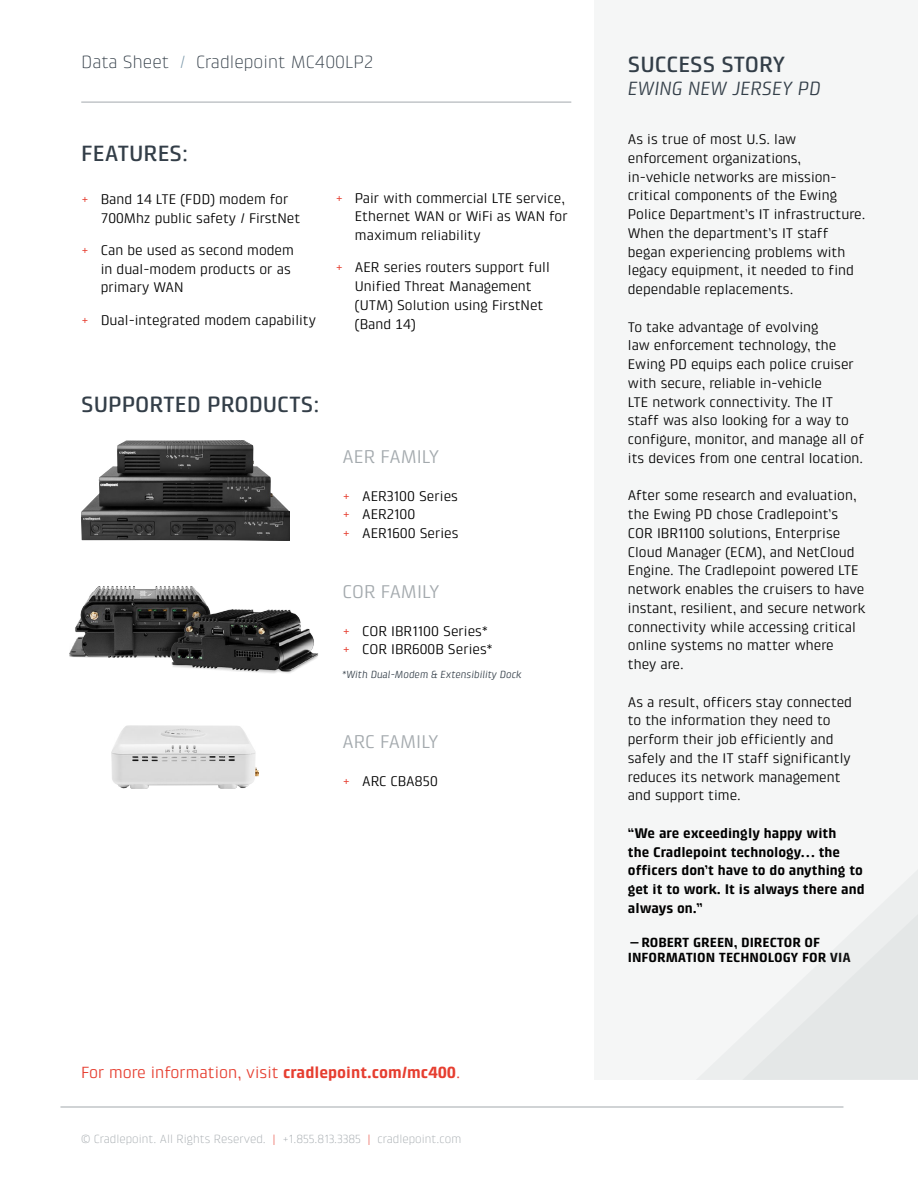
<style>
.page{position:relative;width:918px;height:1188px;background:#fff}
.page>*{position:absolute;margin:0;border:0;box-sizing:border-box;transform-origin:0 0}
.t1{font:500 22.5px "Klint Pro";color:#333e48}
.t2{font:italic 19.5px "Klint Pro";color:#333e48}
.t3{font:18.75px "Klint Pro";color:#a3a9ad}
.t4{font:300 18px "Klint LT Pro";color:#333e48}
.t5{font:16.5px "Klint Pro";color:#e63e30}
.t6{font:14.25px/18.8px "Klint Pro";color:#000}
.t7{font:700 14.25px/18.8px "Klint Pro";color:#000}
.t8{font:14.25px/18.8px "Klint LT Pro";color:#000}
.t9{font:700 13.5px/15px "Klint Pro";color:#000}
.t10{font:300 12px "Klint LT Pro";color:#a3a9ad}
.t11{font:italic 10.5px "Klint Pro";color:#333e48}
.s1{color:#7a97a9}
.s2{font-family:"Klint LT Pro"}
.s3{color:#e63e30}
.s4{font-family:"Klint Pro";color:#e63e30}
.s5{font-family:"Klint Pro"}
.s6{font-weight:700}
</style>
<div class="page">
<hr style="left:81px;top:102px;width:490px;height:1px;background:#a3a9ad">
<hr style="left:60px;top:1107px;width:783px;height:1px;background:#a3a9ad">
<div style="left:594px;top:0;width:324px;height:1080px;background:#f5f6f6"></div>
<svg style="left:742px;top:914px;width:176px;height:166px"></svg>
<img style="left:69px;top:586px;width:249px;height:87px">
<img style="left:112px;top:726px;width:147px;height:62px">
<img style="left:81px;top:440px;width:208px;height:100px">
<p class="t4" style="left:81px;top:52px;width:293px">Data Sheet <span class="s1">/</span> Cradlepoint MC400LP2</p>
<h1 class="t1" style="left:628px;top:52px;width:159px">SUCCESS STORY</h1>
<h2 class="t2" style="left:628px;top:78px;width:195px">EWING NEW JERSEY PD</h2>
<p class="t6" style="left:628px;top:130px;width:239px">As is true of most U.S. law enforcement organizations, in-vehicle networks are mission&shy;critical components of the Ewing<br>Police Department’s IT infrastructure.<br>When the department’s IT staff began experiencing problems with legacy equipment, it needed to find dependable replacements.</p>
<p class="t6" style="left:628px;top:317px;width:238px">To take advantage of evolving<br>law enforcement technology, the Ewing PD equips each police cruiser with secure, reliable in-vehicle<br>LTE network connectivity. The IT staff was also looking for a way to configure, monitor, and manage all of its devices from one central location.</p>
<p class="t6" style="left:628px;top:486px;width:239px">After some research and evaluation, the Ewing PD chose Cradlepoint’s COR <span class="s2">IBR1100</span> solutions, Enterprise Cloud Manager (ECM), and NetCloud Engine. The Cradlepoint powered LTE network enables the cruisers to have instant, resilient, and secure network connectivity while accessing critical online systems no matter where they are.</p>
<p class="t6" style="left:628px;top:692px;width:226px">As a result, officers stay connected to the information they need to perform their job efficiently and safely and the IT staff significantly reduces its network management and support time.</p>
<p class="t7" style="left:628px;top:824px;width:238px">“We are exceedingly happy with<br>the Cradlepoint technology… the officers don’t have to do anything to get it to work. It is always there and always on.”</p>
<p class="t9" style="left:628px;top:935px;width:225px">—ROBERT GREEN, DIRECTOR OF<br>INFORMATION TECHNOLOGY FOR VIA</p>
<h1 class="t1" style="left:81px;top:141px;width:108px">FEATURES:</h1>
<p class="t6" style="left:101px;top:190px;width:201px;text-indent:-19px"><span class="s3">+</span> Band 14 LTE (FDD) modem for<br>700Mhz public safety / FirstNet</p>
<p class="t6" style="left:101px;top:241px;width:195px;text-indent:-19px"><span class="s3">+</span> Can be used as second modem in dual-modem products or as primary WAN</p>
<p class="t6" style="left:81px;top:310px;width:236px"><span class="s3">+</span> Dual-integrated modem capability</p>
<p class="t6" style="left:355px;top:188px;width:214px;text-indent:-19px"><span class="s3">+</span> Pair with commercial LTE service,<br>Ethernet WAN or WiFi as WAN for maximum reliability</p>
<p class="t6" style="left:355px;top:258px;width:196px;text-indent:-19px"><span class="s3">+</span> AER series routers support full<br>Unified Threat Management (UTM) Solution using FirstNet (Band 14)</p>
<h1 class="t1" style="left:81px;top:391px;width:240px">SUPPORTED PRODUCTS:</h1>
<h3 class="t3" style="left:343px;top:446px;width:98px">AER FAMILY</h3>
<p class="t8" style="left:343px;top:486px;width:117px"><span class="s4">+</span> AER3100 <span class="s5">Series </span><span class="s4">+</span> AER2100<br><span class="s4">+</span> AER1600 <span class="s5">Series</span></p>
<h3 class="t3" style="left:343px;top:581px;width:98px">COR FAMILY</h3>
<p class="t6" style="left:343px;top:621px;width:151px"><span class="s3">+</span> COR <span class="s2">IBR1100</span> Series* <span class="s3">+</span> COR IBR600B Series*</p>
<p class="t11" style="left:343px;top:669px;width:181px">*With Dual-Modem &amp; Extensibility Dock</p>
<h3 class="t3" style="left:343px;top:731px;width:98px">ARC FAMILY</h3>
<p class="t6" style="left:343px;top:771px;width:97px"><span class="s3">+</span> ARC CBA850</p>
<p class="t5" style="left:81px;top:1063px;width:381px">For more information, visit <span class="s6">cradlepoint.com/mc400</span>.</p>
<p class="t10" style="left:81px;top:1132px;width:382px">© Cradlepoint. All Rights Reserved. <span class="s3">|</span> +1.855.813.3385 <span class="s3">|</span> cradlepoint.com</p>
</div>
